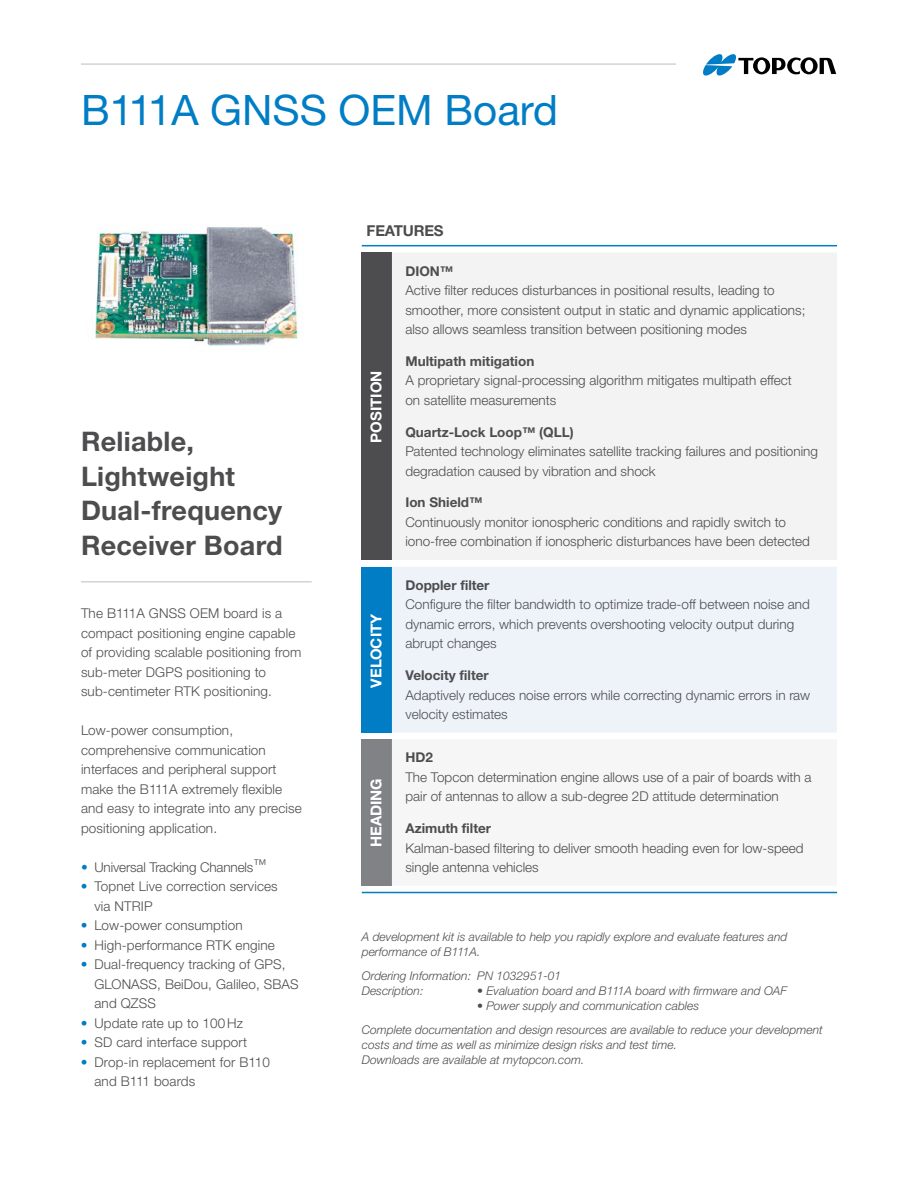
<style>
.page{position:relative;width:918px;height:1188px;background:#fff}
.page>*{position:absolute;margin:0;border:0;box-sizing:border-box;transform-origin:0 0}
.t1{font:42px "Helvetica Neue LTW1 G";color:#007dc5}
.t2{font:700 27px/34.5px "Helvetica Neue LTW1 G";letter-spacing:.01em;color:#4d4d4f}
.t3{font:700 15px "Helvetica Neue LTW1 G";color:#fff}
.t4{font:700 15px "Helvetica Neue LTW1 G";letter-spacing:-.01em;color:#4d4d4f}
.t5{font:300 13.5px/19.5px "Helvetica Neue LTW1 G";color:#4d4d4f}
.t6{font:700 13.5px "Helvetica Neue LTW1 G";color:#4d4d4f}
.t7{font:italic 300 12px/15px "Helvetica Neue LTW1 G";color:#4d4d4f}
.s1{color:#007dc5}
</style>
<div class="page">
<hr style="left:81px;top:63px;width:595px;height:2px;background:#d1d3d4">
<svg style="left:703px;top:54px;width:133px;height:22px"></svg>
<hr style="left:81px;top:581px;width:231px;height:2px;background:#d1d3d4">
<img style="left:94px;top:225px;width:205px;height:122px">
<svg style="left:362px;top:244px;width:475px;height:648px"></svg>
<div style="left:362px;top:252px;width:30px;height:308px;background:#4d4d4f"></div>
<div style="left:392px;top:252px;width:445px;height:308px;background:#f3f3f4"></div>
<div style="left:362px;top:567px;width:30px;height:166px;background:#007dc5"></div>
<div style="left:392px;top:567px;width:445px;height:166px;background:#eef3fa"></div>
<div style="left:362px;top:739px;width:30px;height:147px;background:#808285"></div>
<div style="left:392px;top:739px;width:445px;height:147px;background:#f6f6f6"></div>
<hr style="left:362px;top:245px;width:30px;height:1px;background:#007dc5">
<hr style="left:392px;top:245px;width:445px;height:1px;background:#007dc5">
<hr style="left:362px;top:892px;width:30px;height:1px;background:#007dc5">
<hr style="left:392px;top:892px;width:445px;height:1px;background:#007dc5">
<h1 class="t1" style="left:81px;top:84px;width:479px">B111A GNSS OEM Board</h1>
<h2 class="t2" style="left:81px;top:424px;width:203px">Reliable,<br>Lightweight<br>Dual-frequency<br>Receiver Board</h2>
<p class="t5" style="left:81px;top:604px;width:222px">The B111A GNSS OEM board is a compact positioning engine capable of providing scalable positioning from sub-meter DGPS positioning to sub-centimeter RTK positioning.</p>
<p class="t5" style="left:81px;top:721px;width:222px">Low-power consumption, comprehensive communication interfaces and peripheral support make the B111A extremely flexible and easy to integrate into any precise positioning application.</p>
<p class="t5" style="left:81px;top:857px;width:187px"><span class="s1">•</span> Universal Tracking Channels™</p>
<p class="t5" style="left:94px;top:877px;width:185px;text-indent:-14px"><span class="s1">•</span> Topnet Live correction services via NTRIP</p>
<p class="t5" style="left:81px;top:916px;width:163px"><span class="s1">•</span> Low-power consumption</p>
<p class="t5" style="left:81px;top:935px;width:195px"><span class="s1">•</span> High-performance RTK engine</p>
<p class="t5" style="left:94px;top:955px;width:206px;text-indent:-14px"><span class="s1">•</span> Dual-frequency tracking of GPS,<br>GLONASS, BeiDou, Galileo, SBAS and QZSS</p>
<p class="t5" style="left:81px;top:1013px;width:164px"><span class="s1">•</span> Update rate up to 100 Hz</p>
<p class="t5" style="left:81px;top:1033px;width:168px"><span class="s1">•</span> SD card interface support</p>
<p class="t5" style="left:94px;top:1052px;width:177px;text-indent:-14px"><span class="s1">•</span> Drop-in replacement for B110 and B111 boards</p>
<p class="t4" style="left:367px;top:222px;width:79px">FEATURES</p>
<p class="t6" style="left:405px;top:262px;width:49px">DION™</p>
<p class="t5" style="left:405px;top:280px;width:402px">Active filter reduces disturbances in positional results, leading to smoother, more consistent output in static and dynamic applications; also allows seamless transition between positioning modes</p>
<p class="t6" style="left:405px;top:353px;width:130px">Multipath mitigation</p>
<p class="t5" style="left:405px;top:371px;width:388px">A proprietary signal-processing algorithm mitigates multipath effect on satellite measurements</p>
<p class="t6" style="left:405px;top:423px;width:170px">Quartz-Lock Loop™ (QLL)</p>
<p class="t5" style="left:405px;top:442px;width:414px">Patented technology eliminates satellite tracking failures and positioning degradation caused by vibration and shock</p>
<p class="t6" style="left:405px;top:494px;width:79px">Ion Shield™</p>
<p class="t5" style="left:405px;top:512px;width:406px">Continuously monitor ionospheric conditions and rapidly switch to iono-free combination if ionospheric disturbances have been detected</p>
<p class="t6" style="left:405px;top:577px;width:86px">Doppler filter</p>
<p class="t5" style="left:405px;top:595px;width:406px">Configure the filter bandwidth to optimize trade-off between noise and dynamic errors, which prevents overshooting velocity output during abrupt changes</p>
<p class="t6" style="left:405px;top:667px;width:85px">Velocity filter</p>
<p class="t5" style="left:405px;top:685px;width:406px">Adaptively reduces noise errors while correcting dynamic errors in raw velocity estimates</p>
<p class="t6" style="left:405px;top:749px;width:29px">HD2</p>
<p class="t5" style="left:405px;top:767px;width:408px">The Topcon determination engine allows use of a pair of boards with a pair of antennas to allow a sub-degree 2D attitude determination</p>
<p class="t6" style="left:405px;top:820px;width:87px">Azimuth filter</p>
<p class="t5" style="left:405px;top:838px;width:400px">Kalman-based filtering to deliver smooth heading even for low-speed single antenna vehicles</p>
<p class="t3" style="left:367px;top:443px;width:74px;rotate:-90deg">POSITION</p>
<p class="t3" style="left:367px;top:688px;width:76px;rotate:-90deg">VELOCITY</p>
<p class="t3" style="left:367px;top:847px;width:71px;rotate:-90deg">HEADING</p>
<p class="t7" style="left:362px;top:929px;width:427px">A development kit is available to help you rapidly explore and evaluate features and performance of B111A.</p>
<p class="t7" style="left:362px;top:968px;width:201px">Ordering Information: PN 1032951-01<br>Description:</p>
<p class="t7" style="left:477px;top:983px;width:311px">• Evaluation board and B111A board with firmware and OAF</p>
<p class="t7" style="left:362px;top:993px;width:462px;line-height:24px;text-indent:116px">• Power supply and communication cables<br>Complete documentation and design resources are available to reduce your development</p>
<p class="t7" style="left:362px;top:1037px;width:317px">costs and time as well as minimize design risks and test time.<br>Downloads are available at mytopcon.com.</p>
</div>
